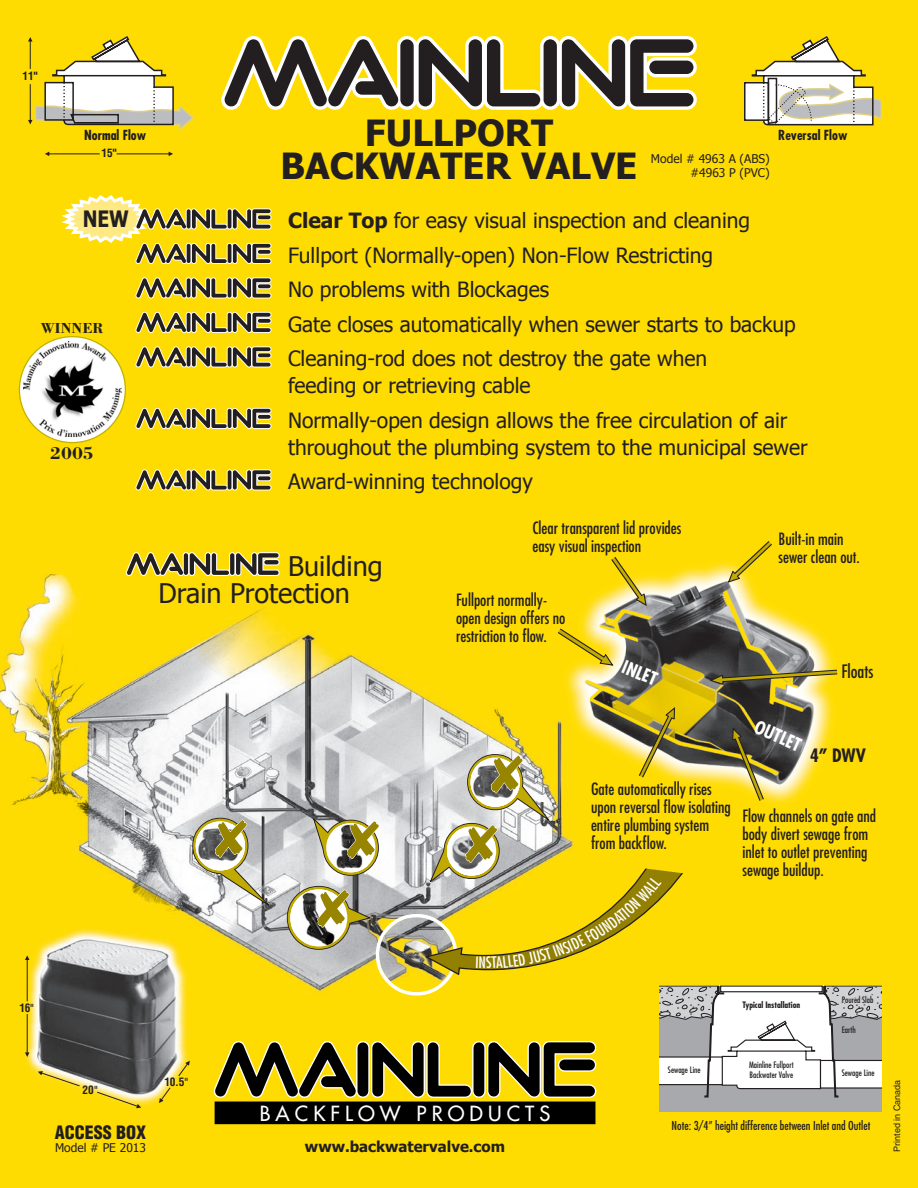
<style>
.page{position:relative;width:918px;height:1188px;background:#ffdc01}
.page>*{position:absolute;margin:0;border:0;box-sizing:border-box;transform-origin:0 0}
.t1{font:700 36px/33px "Tahoma";color:#231f20;text-align:center}
.t2{font:27px/27px "Tahoma";color:#231f20}
.t3{font:700 22.5px "Tahoma";color:#231f20;scale:.85 1}
.t4{font:21px/34.5px "Tahoma";color:#231f20}
.t5{font:20.4px "Futura";letter-spacing:.25em;color:#fff}
.t6{font:700 condensed 18px "Futura";color:#fff}
.t7{font:900 condensed 18px "Helvetica";color:#231f20}
.t8{font:condensed 18px "Futura";color:#231f20}
.t9{font:700 condensed 18px "Futura";color:#231f20}
.t10{font:700 18px "Bodoni";color:#231f20}
.t11{font:condensed 16.5px/18px "Futura";color:#231f20}
.t12{font:700 15px "Tahoma";color:#231f20}
.t13{font:700 15px "Bodoni";color:#231f20}
.t14{font:700 condensed 13.5px "Futura";color:#231f20}
.t15{font:condensed 12px "Futura";color:#231f20}
.t16{font:12px/13.5px "Tahoma";color:#231f20;text-align:right}
.t17{font:700 condensed 11.4px "Helvetica";color:#231f20}
.t18{font:700 condensed 11.25px "Helvetica";color:#231f20}
.t19{font:9px "Helvetica";color:#231f20}
.t20{font:condensed 8.7px/10.4px "Futura";color:#231f20}
.t21{font:700 condensed 8.7px "Futura";color:#231f20}
.s1{font-weight:700}
.s2{font-style:inherit}
</style>
<div class="page">
<img style="left:0;top:570px;width:439px;height:342px">
<img style="left:25px;top:928px;width:153px;height:181px">
<hr style="left:27px;top:958px;width:1px;height:43px;background:#231f20">
<hr style="left:27px;top:1014px;width:1px;height:41px;background:#231f20">
<svg style="left:25px;top:1052px;width:4px;height:5px"></svg>
<svg style="left:25px;top:955px;width:4px;height:5px"></svg>
<svg style="left:159px;top:1087px;width:12px;height:16px"></svg>
<svg style="left:38px;top:1071px;width:103px;height:37px"></svg>
<hr style="left:117px;top:154px;width:54px;height:1px;background:#231f20">
<hr style="left:47px;top:154px;width:53px;height:1px;background:#231f20">
<svg style="left:28px;top:36px;width:166px;height:95px"></svg>
<div style="left:540px;top:36px;width:20px;height:74px;border:7px solid #fff;border-radius:7px"></div>
<svg style="left:221px;top:36px;width:326px;height:74px"></svg>
<div style="left:544px;top:39px;width:13px;height:67px;background:#231f20;border-radius:7px"></div>
<svg style="left:555px;top:36px;width:142px;height:74px"></svg>
<svg style="left:135px;top:277px;width:137px;height:21px"></svg>
<svg style="left:135px;top:312px;width:137px;height:21px"></svg>
<svg style="left:135px;top:346px;width:137px;height:22px"></svg>
<svg style="left:135px;top:408px;width:137px;height:21px"></svg>
<svg style="left:135px;top:469px;width:137px;height:21px"></svg>
<svg style="left:744px;top:36px;width:138px;height:90px"></svg>
<svg style="left:126px;top:552px;width:154px;height:24px"></svg>
<svg style="left:61px;top:195px;width:211px;height:69px"></svg>
<svg style="left:19px;top:337px;width:106px;height:106px"></svg>
<img style="left:24px;top:342px;width:97px;height:94px">
<img style="left:566px;top:562px;width:267px;height:143px">
<svg style="left:557px;top:626px;width:59px;height:44px"></svg>
<svg style="left:709px;top:667px;width:128px;height:19px;background:#8b8041"></svg>
<svg style="left:724px;top:541px;width:50px;height:46px"></svg>
<svg style="left:609px;top:557px;width:42px;height:52px"></svg>
<svg style="left:178px;top:705px;width:704px;height:420px"></svg>
<p class="t18" style="left:22px;top:69px;width:16px">11"</p>
<p class="t14" style="left:84px;top:127px;width:63px">Normal Flow</p>
<p class="t18" style="left:102px;top:146px;width:16px">15"</p>
<p class="t3" style="left:83px;top:204px;width:36px">NEW</p>
<p class="t13" style="left:41px;top:319px;width:64px">WINNER</p>
<p class="t10" style="left:50px;top:442px;width:45px">2005</p>
<h1 class="t1" style="left:281px;top:115px;width:358px">Fullport<br>Backwater Valve</h1>
<p class="t4" style="left:288px;top:202px;width:509px"><span class="s1">Clear Top</span> for easy visual inspection and cleaning Fullport (Normally-open) Non-Flow Restricting<br>No problems with Blockages<br>Gate closes automatically when sewer starts to backup Cleaning-rod does not destroy the gate when</p>
<p class="t4" style="left:288px;top:367px;width:501px">feeding or retrieving cable<br>Normally-open design allows the free circulation of air</p>
<p class="t4" style="left:288px;top:429px;width:521px">throughout the plumbing system to the municipal sewer<br>Award-winning technology</p>
<p class="t14" style="left:778px;top:127px;width:71px">Reversal Flow</p>
<p class="t16" style="left:651px;top:152px;width:120px">Model # 4963 A (ABS) #4963 P (PVC)</p>
<p class="t2" style="left:159px;top:552px;width:226px;text-indent:129px">Building<br>Drain Protection</p>
<p class="t11" style="left:532px;top:519px;width:150px">Clear transparent lid provides easy visual inspection</p>
<p class="t11" style="left:456px;top:591px;width:111px">Fullport normally&shy;open design offers no restriction to flow.</p>
<p class="t6" style="left:627px;top:656px;width:24px;rotate:22deg">INLET</p>
<p class="t11" style="left:778px;top:529px;width:83px">Built-in main sewer clean out.</p>
<p class="t8" style="left:842px;top:661px;width:33px">Floats</p>
<p class="t11" style="left:591px;top:780px;width:141px">Gate automatically rises upon reversal flow isolating entire plumbing system from backflow.</p>
<p class="t6" style="left:760px;top:715px;width:50px;rotate:24deg">Outlet</p>
<p class="t9" style="left:810px;top:744px;width:58px">4” DWV</p>
<p class="t11" style="left:742px;top:807px;width:135px">Flow channels on gate and body divert sewage from inlet to outlet preventing sewage buildup.</p>
<p class="t17" style="left:20px;top:1001px;width:16px">16<span class="s2">"</span></p>
<p class="t17" style="left:82px;top:1083px;width:17px">20<span class="s2">"</span></p>
<p class="t7" style="left:55px;top:1120px;width:93px">ACCESS BOX</p>
<p class="t16" style="left:55px;top:1140px;width:93px">Model # PE 2013</p>
<p class="t17" style="left:164px;top:1074px;width:26px">10.5<span class="s2">"</span></p>
<p class="t5" style="left:260px;top:1100px;width:292px">BACKFLOW PRODUCTS</p>
<p class="t12" style="left:305px;top:1137px;width:202px">www.backwatervalve.com</p>
<p class="t21" style="left:743px;top:999px;width:59px">typical Installation</p>
<p class="t20" style="left:842px;top:995px;width:33px">Poured Slab</p>
<p class="t20" style="left:842px;top:1024px;width:15px">Earth</p>
<p class="t20" style="left:749px;top:1059px;width:46px">Mainline Fullport<br>Backwater Valve</p>
<p class="t20" style="left:668px;top:1065px;width:34px">Sewage Line</p>
<p class="t20" style="left:842px;top:1068px;width:34px">Sewage Line</p>
<p class="t15" style="left:672px;top:1118px;width:200px">Note: 3/4” height difference between Inlet and Outlet</p>
<p class="t19" style="left:892px;top:1152px;width:74px;rotate:-90deg">Printed in Canada</p>
</div>
